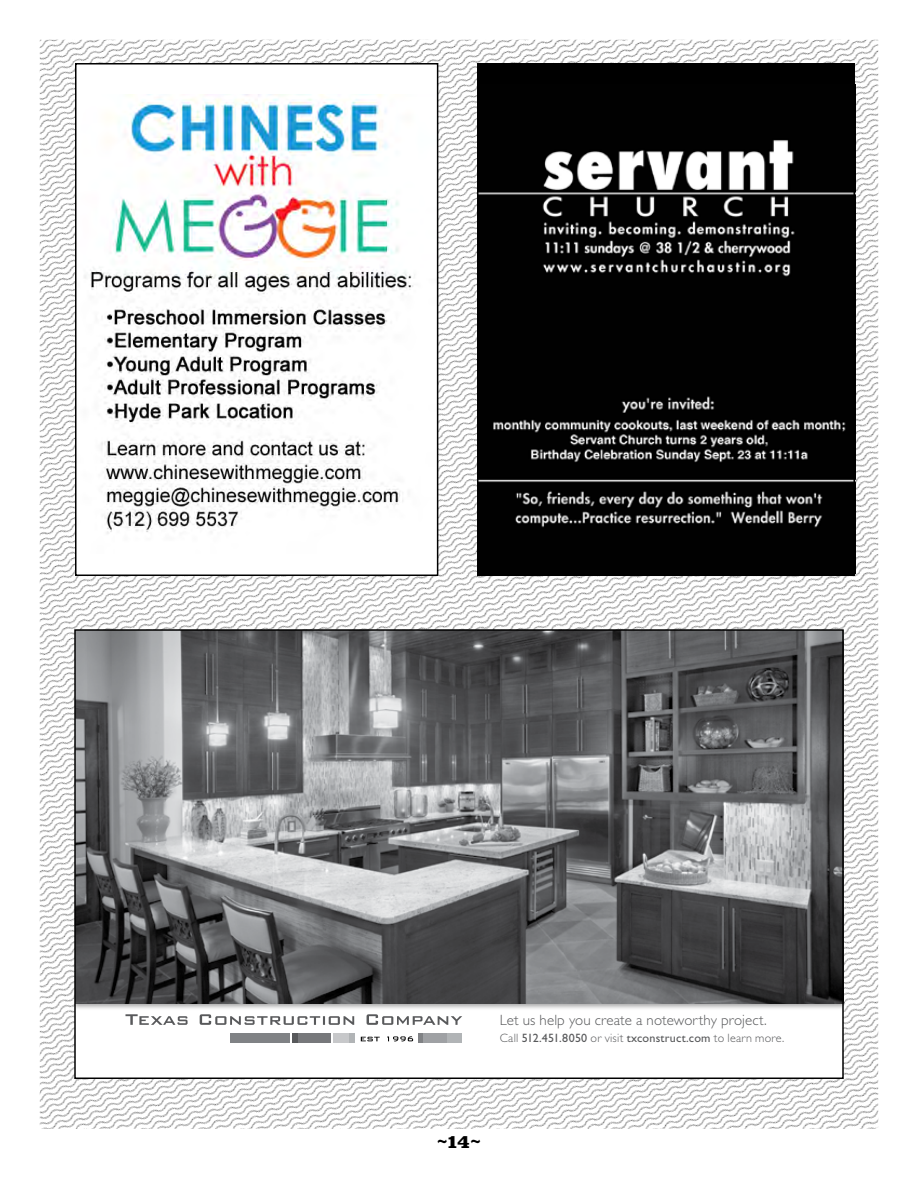
<style>
.page{position:relative;width:918px;height:1188px;background:#fff}
.page>*{position:absolute;margin:0;border:0;box-sizing:border-box;transform-origin:0 0}
.t1{font:700 19.5px "Clarendon LT Std";color:#000}
.t2{font:300 15px "Gill Sans Std";letter-spacing:.005em;color:#58595b}
.t3{font:12.15px "Gill Sans Std";letter-spacing:.015em;color:#58595b}
.s1{font-weight:300}
.s2{font-family:"Clarendon BT";font-weight:900}
</style>
<div class="page">
<img style="left:40px;top:40px;width:838px;height:1089px">
<div style="left:76px;top:64px;width:362px;height:511px;background:#fff"></div>
<img style="left:84px;top:94px;width:329px;height:440px">
<div style="left:75px;top:63px;width:363px;height:513px;border:2px solid #000"></div>
<div style="left:478px;top:64px;width:376px;height:511px;background:#000"></div>
<img style="left:480px;top:140px;width:372px;height:388px">
<div style="left:477px;top:63px;width:378px;height:513px;border:2px solid #000"></div>
<div style="left:75px;top:630px;width:768px;height:448px;background:#fff"></div>
<div style="left:75px;top:630px;width:768px;height:381px;background:#000;opacity:.35"></div>
<img style="left:77px;top:632px;width:764px;height:371px">
<div style="left:231px;top:1033px;width:59px;height:9px;background:#808285"></div>
<div style="left:349px;top:1033px;width:6px;height:9px;background:#b1b4b6"></div>
<div style="left:297px;top:1033px;width:34px;height:9px;background:#77787b"></div>
<div style="left:447px;top:1033px;width:15px;height:9px;background:#b1b4b6"></div>
<div style="left:423px;top:1033px;width:24px;height:9px;background:#9fa1a4"></div>
<div style="left:292px;top:1033px;width:5px;height:9px;background:#58595b"></div>
<div style="left:418px;top:1033px;width:5px;height:9px;background:#808285"></div>
<div style="left:334px;top:1033px;width:15px;height:9px;background:#c7c8ca"></div>
<svg style="left:125px;top:1014px;width:337px;height:11px"></svg>
<svg style="left:361px;top:1036px;width:52px;height:5px"></svg>
<div style="left:74px;top:629px;width:770px;height:450px;border:2px solid #000"></div>
<p class="t2" style="left:500px;top:1012px;width:268px">Let us help you create a noteworthy project.</p>
<p class="t3" style="left:500px;top:1031px;width:286px"><span class="s1">Call</span> 512.451.8050 <span class="s1">or visit</span> txconstruct.com <span class="s1">to learn more.</span></p>
<h1 class="t1" style="left:436px;top:1128px;width:47px">~<span class="s2">14</span>~</h1>
</div>
